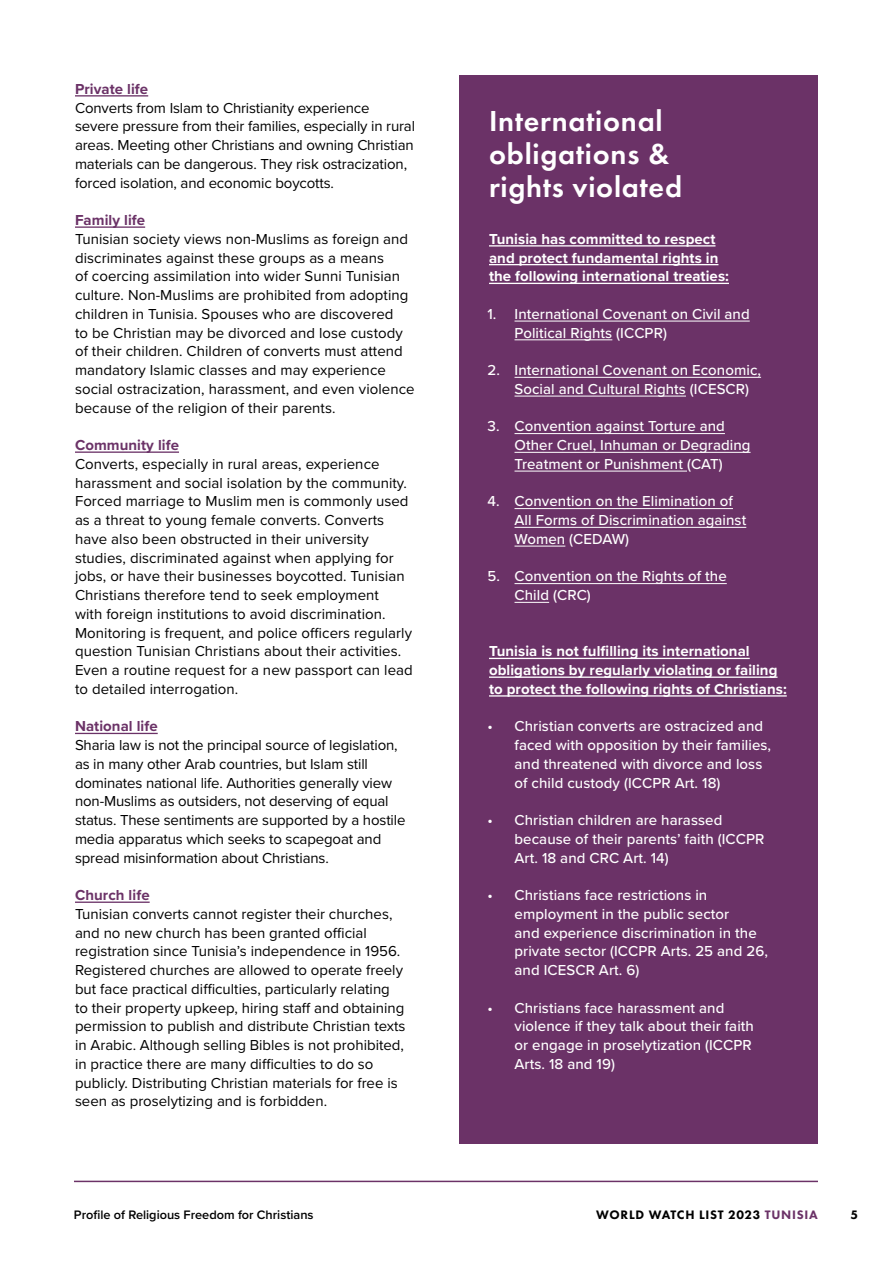
<style>
.page{position:relative;width:893px;height:1263px;background:#fff}
.page>*{position:absolute;margin:0;border:0;box-sizing:border-box;transform-origin:0 0}
.t1{font:600 30px/33px "Futura PT";letter-spacing:.025em;color:#fff}
.t2{font:15px/18.8px "Proxima Nova";color:#000}
.t3{font:500 15px/18.8px "Proxima Nova";letter-spacing:.005em;color:#fff}
.t4{font:700 15px/18.8px "Proxima Nova";letter-spacing:.005em;color:#fff}
.t5{font:700 15px "Proxima Nova";letter-spacing:.005em;color:#6b3267}
.t6{font:600 12.75px "Proxima Nova";color:#000}
.t7{font:800 12.75px "Futura PT";letter-spacing:.06em;color:#000}
.s1{color:#6b3267}
</style>
<div class="page">
<hr style="left:74px;top:1181px;width:744px;height:1px;background:#6b3267">
<div style="left:459px;top:75px;width:359px;height:1069px;background:#6b3267"></div>
<hr style="left:75px;top:95px;width:73px;height:2px;background:#6b3267">
<hr style="left:75px;top:226px;width:70px;height:2px;background:#6b3267">
<hr style="left:75px;top:451px;width:104px;height:2px;background:#6b3267">
<hr style="left:75px;top:733px;width:83px;height:1px;background:#6b3267">
<hr style="left:75px;top:901px;width:75px;height:2px;background:#6b3267">
<hr style="left:489px;top:245px;width:226px;height:2px;background:#fff">
<hr style="left:489px;top:264px;width:229px;height:1px;background:#fff">
<hr style="left:489px;top:283px;width:240px;height:1px;background:#fff">
<hr style="left:514px;top:321px;width:236px;height:1px;background:#fff">
<hr style="left:514px;top:339px;width:98px;height:1px;background:#fff">
<hr style="left:514px;top:377px;width:247px;height:1px;background:#fff">
<hr style="left:514px;top:396px;width:172px;height:1px;background:#fff">
<hr style="left:514px;top:433px;width:211px;height:1px;background:#fff">
<hr style="left:514px;top:452px;width:237px;height:1px;background:#fff">
<hr style="left:514px;top:471px;width:173px;height:1px;background:#fff">
<hr style="left:514px;top:508px;width:219px;height:1px;background:#fff">
<hr style="left:514px;top:527px;width:232px;height:1px;background:#fff">
<hr style="left:514px;top:546px;width:51px;height:1px;background:#fff">
<hr style="left:514px;top:583px;width:213px;height:1px;background:#fff">
<hr style="left:514px;top:602px;width:35px;height:1px;background:#fff">
<hr style="left:489px;top:658px;width:261px;height:1px;background:#fff">
<hr style="left:489px;top:676px;width:288px;height:2px;background:#fff">
<hr style="left:489px;top:695px;width:298px;height:2px;background:#fff">
<p class="t5" style="left:75px;top:78px;width:75px">Private life</p>
<p class="t2" style="left:75px;top:97px;width:342px">Converts from Islam to Christianity experience severe pressure from their families, especially in rural areas. Meeting other Christians and owning Christian materials can be dangerous. They risk ostracization, forced isolation, and economic boycotts.</p>
<p class="t5" style="left:75px;top:209px;width:72px">Family life</p>
<p class="t2" style="left:75px;top:229px;width:341px">Tunisian society views non-Muslims as foreign and discriminates against these groups as a means<br>of coercing assimilation into wider Sunni Tunisian culture. Non-Muslims are prohibited from adopting children in Tunisia. Spouses who are discovered<br>to be Christian may be divorced and lose custody of their children. Children of converts must attend mandatory Islamic classes and may experience social ostracization, harassment, and even violence because of the religion of their parents.</p>
<p class="t5" style="left:75px;top:434px;width:106px">Community life</p>
<p class="t2" style="left:75px;top:454px;width:339px">Converts, especially in rural areas, experience harassment and social isolation by the community.<br>Forced marriage to Muslim men is commonly used as a threat to young female converts. Converts have also been obstructed in their university studies, discriminated against when applying for jobs, or have their businesses boycotted. Tunisian Christians therefore tend to seek employment<br>with foreign institutions to avoid discrimination.<br>Monitoring is frequent, and police officers regularly question Tunisian Christians about their activities.<br>Even a routine request for a new passport can lead to detailed interrogation.</p>
<p class="t5" style="left:75px;top:715px;width:84px">National life</p>
<p class="t2" style="left:75px;top:735px;width:332px">Sharia law is not the principal source of legislation, as in many other Arab countries, but Islam still dominates national life. Authorities generally view non-Muslims as outsiders, not deserving of equal status. These sentiments are supported by a hostile media apparatus which seeks to scapegoat and spread misinformation about Christians.</p>
<p class="t5" style="left:75px;top:884px;width:76px">Church life</p>
<p class="t2" style="left:75px;top:904px;width:332px">Tunisian converts cannot register their churches, and no new church has been granted official registration since Tunisia’s independence in 1956.<br>Registered churches are allowed to operate freely but face practical difficulties, particularly relating to their property upkeep, hiring staff and obtaining permission to publish and distribute Christian texts in Arabic. Although selling Bibles is not prohibited, in practice there are many difficulties to do so publicly. Distributing Christian materials for free is seen as proselytizing and is forbidden.</p>
<h1 class="t1" style="left:489px;top:104px;width:195px">International obligations &amp; rights violated</h1>
<p class="t4" style="left:489px;top:229px;width:241px">Tunisia has committed to respect and protect fundamental rights in the following international treaties:</p>
<p class="t3" style="left:514px;top:304px;width:237px;text-indent:-27px">1. International Covenant on Civil and<br>Political Rights (ICCPR)</p>
<p class="t3" style="left:514px;top:360px;width:248px;text-indent:-27px">2. International Covenant on Economic,<br>Social and Cultural Rights (ICESCR)</p>
<p class="t3" style="left:514px;top:416px;width:238px;text-indent:-27px">3. Convention against Torture and<br>Other Cruel, Inhuman or Degrading<br>Treatment or Punishment (CAT)</p>
<p class="t3" style="left:514px;top:491px;width:233px;text-indent:-27px">4. Convention on the Elimination of<br>All Forms of Discrimination against<br>Women (CEDAW)</p>
<p class="t3" style="left:514px;top:566px;width:214px;text-indent:-27px">5. Convention on the Rights of the<br>Child (CRC)</p>
<p class="t4" style="left:489px;top:642px;width:299px">Tunisia is not fulfilling its international obligations by regularly violating or failing to protect the following rights of Christians:</p>
<p class="t3" style="left:514px;top:716px;width:258px;text-indent:-27px">• Christian converts are ostracized and faced with opposition by their families, and threatened with divorce and loss of child custody (ICCPR Art. 18)</p>
<p class="t3" style="left:514px;top:810px;width:251px;text-indent:-27px">• Christian children are harassed because of their parents’ faith (ICCPR<br>Art. 18 and CRC Art. 14)</p>
<p class="t3" style="left:514px;top:885px;width:255px;text-indent:-27px">• Christians face restrictions in employment in the public sector<br>and experience discrimination in the private sector (ICCPR Arts. 25 and 26, and ICESCR Art. 6)</p>
<p class="t3" style="left:514px;top:998px;width:241px;text-indent:-27px">• Christians face harassment and violence if they talk about their faith or engage in proselytization (ICCPR<br>Arts. 18 and 19)</p>
<p class="t6" style="left:74px;top:1205px;width:241px">Profile of Religious Freedom for Christians</p>
<p class="t7" style="left:596px;top:1207px;width:223px">WORLD WATCH LIST 2023 <span class="s1">TUNISIA</span></p>
<p class="t7" style="left:850px;top:1207px;width:9px">5</p>
</div>
